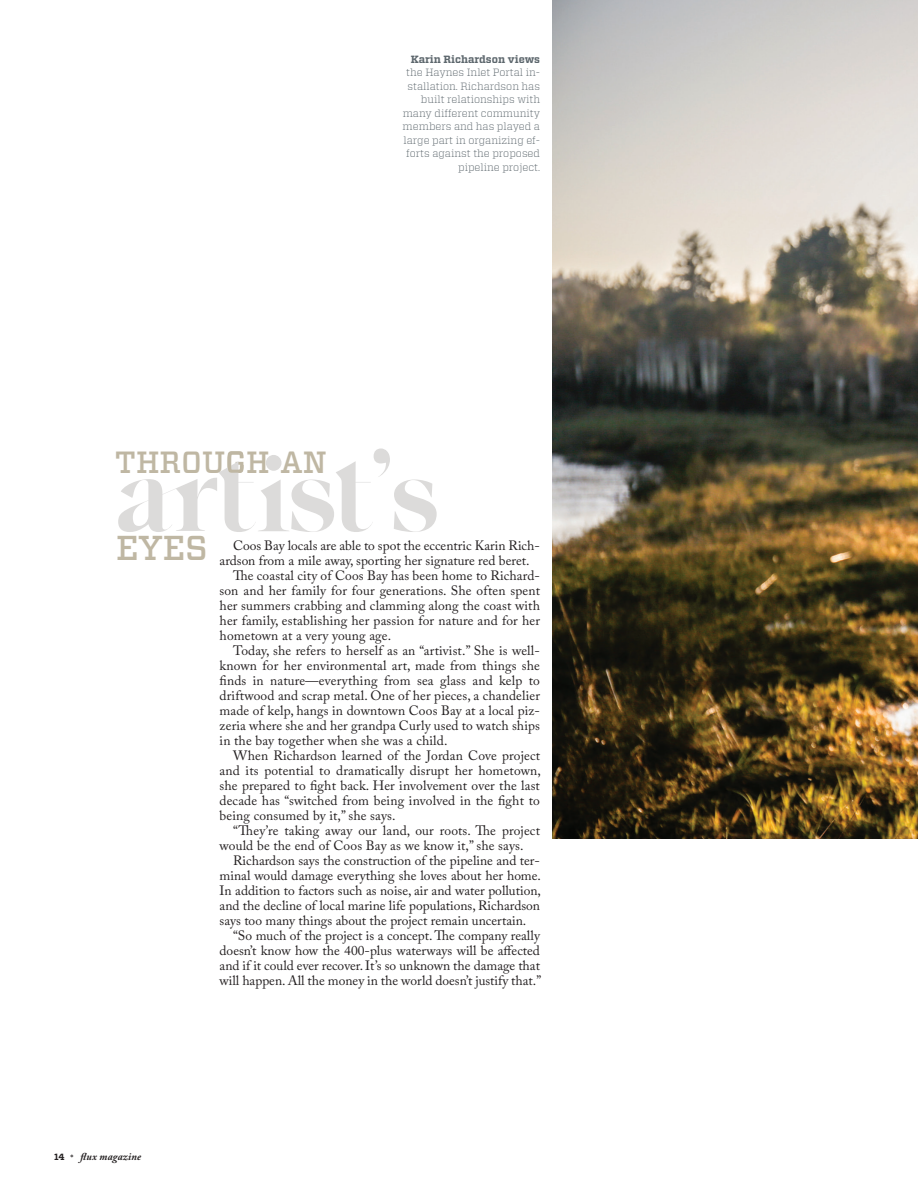
<style>
.page{position:relative;width:918px;height:1188px;background:#fff}
.page>*{position:absolute;margin:0;border:0;box-sizing:border-box;transform-origin:0 0}
.t1{font:500 34.5px "Vitesse";color:#bfb7a3}
.t2{font:500 30.6px "Vitesse";color:#bfb7a3}
.t3{font:13.5px "Adobe Caslon Pro";letter-spacing:.01em;color:#231f20}
.t4{font:300 10.5px/13.5px "Vitesse";color:#5d676d;text-align:right}
.t5{font:700 10.5px "Vitesse";color:#5d676d}
.t6{font:italic 700 10.5px "Adobe Caslon Pro";letter-spacing:.02em;color:#231f20}
.s1{font-family:"Vitesse";font-style:normal;font-size:9px}
</style>
<div class="page">
<svg style="left:118px;top:448px;width:319px;height:84px"></svg>
<img style="left:553px;top:0;width:365px;height:839px">
<p class="t5" style="left:411px;top:52px;width:131px">Karin Richardson views</p>
<p class="t4" style="left:403px;top:66px;width:139px">the Haynes Inlet Portal in&shy;stallation. Richardson has built relationships with many different community members and has played a large part in organizing ef&shy;forts against the proposed pipeline project.</p>
<h2 class="t2" style="left:115px;top:442px;width:213px">THROUGH AN</h2>
<h1 class="t1" style="left:116px;top:525px;width:93px">EYES</h1>
<p class="t3" style="left:233px;top:537px;width:308px">Coos Bay locals are able to spot the eccentric Karin Rich-</p>
<p class="t3" style="left:220px;top:552px;width:311px">ardson from a mile away, sporting her signature red beret.</p>
<p class="t3" style="left:233px;top:567px;width:308px">The coastal city of Coos Bay has been home to Richard-</p>
<p class="t3" style="left:220px;top:582px;width:322px">son and her family for four generations. She often spent</p>
<p class="t3" style="left:220px;top:597px;width:322px">her summers crabbing and clamming along the coast with</p>
<p class="t3" style="left:220px;top:612px;width:322px">her family, establishing her passion for nature and for her</p>
<p class="t3" style="left:220px;top:627px;width:173px">hometown at a very young age.</p>
<p class="t3" style="left:233px;top:642px;width:308px">Today, she refers to herself as an “artivist.” She is well-</p>
<p class="t3" style="left:220px;top:657px;width:322px">known for her environmental art, made from things she</p>
<p class="t3" style="left:220px;top:672px;width:322px">finds in nature—everything from sea glass and kelp to</p>
<p class="t3" style="left:220px;top:687px;width:322px">driftwood and scrap metal. One of her pieces, a chandelier</p>
<p class="t3" style="left:220px;top:702px;width:322px">made of kelp, hangs in downtown Coos Bay at a local piz-</p>
<p class="t3" style="left:220px;top:717px;width:322px">zeria where she and her grandpa Curly used to watch ships</p>
<p class="t3" style="left:220px;top:732px;width:229px">in the bay together when she was a child.</p>
<p class="t3" style="left:233px;top:747px;width:308px">When Richardson learned of the Jordan Cove project</p>
<p class="t3" style="left:220px;top:762px;width:323px">and its potential to dramatically disrupt her hometown,</p>
<p class="t3" style="left:220px;top:777px;width:322px">she prepared to fight back. Her involvement over the last</p>
<p class="t3" style="left:220px;top:792px;width:322px">decade has “switched from being involved in the fight to</p>
<p class="t3" style="left:220px;top:807px;width:177px">being consumed by it,” she says.</p>
<p class="t3" style="left:233px;top:822px;width:308px">“They’re taking away our land, our roots. The project</p>
<p class="t3" style="left:220px;top:837px;width:305px">would be the end of Coos Bay as we know it,” she says.</p>
<p class="t3" style="left:233px;top:852px;width:308px">Richardson says the construction of the pipeline and ter-</p>
<p class="t3" style="left:220px;top:867px;width:323px">minal would damage everything she loves about her home.</p>
<p class="t3" style="left:220px;top:882px;width:323px">In addition to factors such as noise, air and water pollution,</p>
<p class="t3" style="left:220px;top:897px;width:322px">and the decline of local marine life populations, Richardson</p>
<p class="t3" style="left:220px;top:912px;width:308px">says too many things about the project remain uncertain.</p>
<p class="t3" style="left:233px;top:927px;width:308px">“So much of the project is a concept. The company really</p>
<p class="t3" style="left:220px;top:942px;width:322px">doesn’t know how the 400-plus waterways will be affected</p>
<p class="t3" style="left:220px;top:957px;width:322px">and if it could ever recover. It’s so unknown the damage that</p>
<p class="t3" style="left:220px;top:972px;width:323px">will happen. All the money in the world doesn’t justify that.”</p>
<p class="t6" style="left:54px;top:1150px;width:89px"><span class="s1">14</span> <sub>*</sub> flux magazine</p>
</div>
